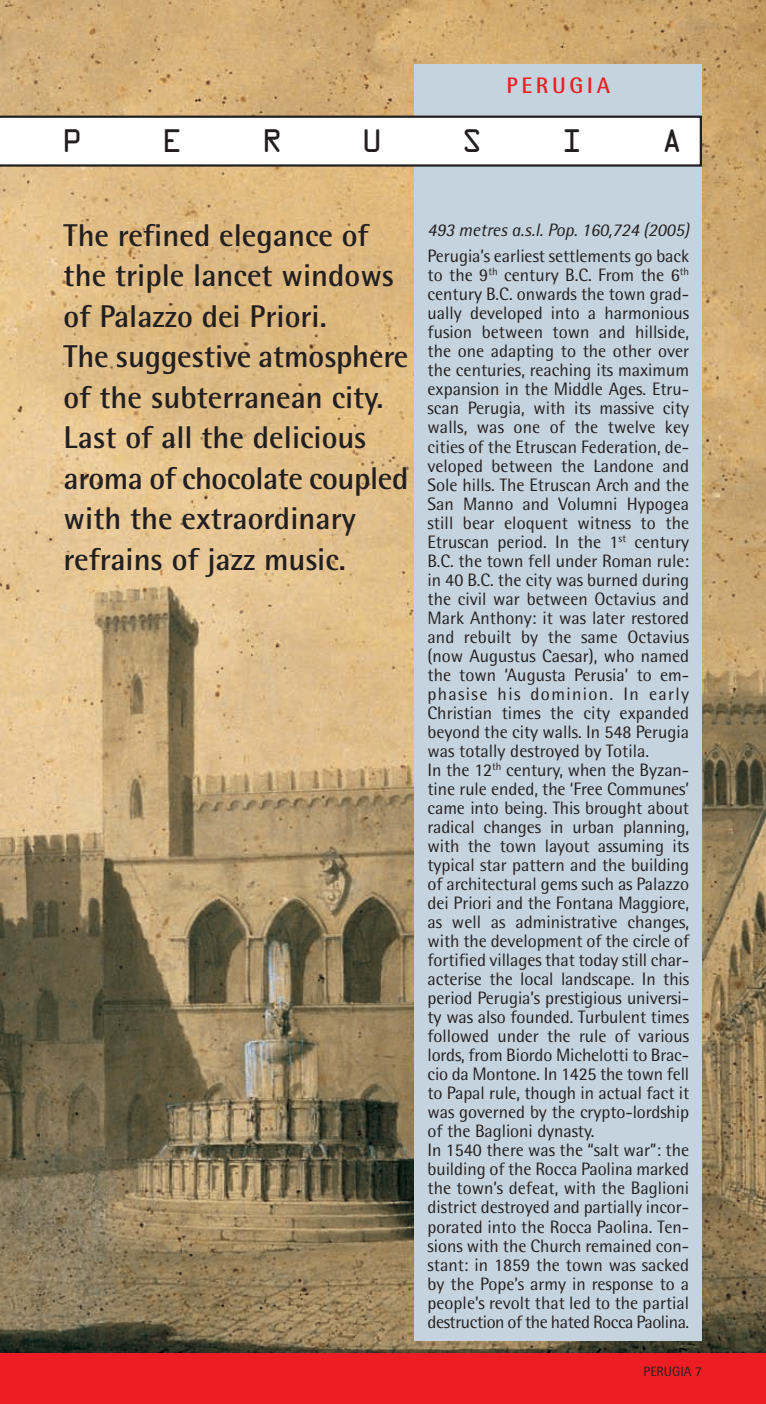
<style>
.page{position:relative;width:766px;height:1404px;background:#fff}
.page>*{position:absolute;margin:0;border:0;box-sizing:border-box;transform-origin:0 0}
.t1{font:700 31.5px/40.5px "Rotis Semi Sans";color:#231f20}
.t2{font:29.25px "OCRA Alternate";color:#231f20}
.t3{font:700 22.5px "Rotis Semi Sans";letter-spacing:.16em;color:#ee1d23}
.t4{font:18px/19.1px "Rotis Semi Sans";color:#231f20}
.t5{font:italic 18px "Rotis Semi Sans";color:#231f20}
.t6{font:13.5px "Rotis Semi Sans";color:#231f20}
</style>
<div class="page">
<img style="left:0;top:0;width:765px;height:1353px">
<div style="left:0;top:1353px;width:765px;height:50px;background:#ee1d23"></div>
<div style="left:414px;top:64px;width:287px;height:1276px;background:#c4d3dd"></div>
<svg style="left:0;top:116px;width:701px;height:51px"></svg>
<p class="t3" style="left:506px;top:77px;width:105px">PERUGIA</p>
<h2 class="t2" style="left:62px;top:130px;width:23px">P</h2>
<h2 class="t2" style="left:162px;top:130px;width:23px">E</h2>
<h2 class="t2" style="left:262px;top:130px;width:23px">R</h2>
<h2 class="t2" style="left:361px;top:130px;width:23px">U</h2>
<h2 class="t2" style="left:461px;top:130px;width:23px">S</h2>
<h2 class="t2" style="left:561px;top:130px;width:23px">I</h2>
<h2 class="t2" style="left:661px;top:130px;width:23px">A</h2>
<h1 class="t1" style="left:64px;top:218px;width:346px">The refined elegance of the triple lancet windows of Palazzo dei Priori.<br>The suggestive atmosphere of the subterranean city.<br>Last of all the delicious aroma of chocolate coupled with the extraordinary refrains of jazz music.</h1>
<p class="t5" style="left:427px;top:223px;width:263px">493 metres a.s.l. Pop. 160,724 (2005)</p>
<p class="t4" style="left:427px;top:248px;width:263px">Perugia’s earliest settlements go back to the 9<sup>th</sup> century B.C. From the 6<sup>th </sup>century B.C. onwards the town grad&shy;ually developed into a harmonious fusion between town and hillside, the one adapting to the other over the centuries, reaching its maximum expansion in the Middle Ages. Etru&shy;scan Perugia, with its massive city walls, was one of the twelve key cities of the Etruscan Federation, de&shy;veloped between the Landone and Sole hills. The Etruscan Arch and the San Manno and Volumni Hypogea still bear eloquent witness to the Etruscan period. In the 1<sup>st</sup> century B.C. the town fell under Roman rule: in 40 B.C. the city was burned during the civil war between Octavius and Mark Anthony: it was later restored and rebuilt by the same Octavius (now Augustus Caesar), who named the town ‘Augusta Perusia’ to em&shy;phasise his dominion. In early Christian times the city expanded beyond the city walls. In 548 Perugia was totally destroyed by Totila.<br>In the 12<sup>th</sup> century, when the Byzan&shy;tine rule ended, the ‘Free Communes’ came into being. This brought about radical changes in urban planning, with the town layout assuming its typical star pattern and the building of architectural gems such as Palazzo dei Priori and the Fontana Maggiore, as well as administrative changes, with the development of the circle of fortified villages that today still char&shy;acterise the local landscape. In this period Perugia’s prestigious universi&shy;ty was also founded. Turbulent times followed under the rule of various lords, from Biordo Michelotti to Brac&shy;cio da Montone. In 1425 the town fell to Papal rule, though in actual fact it was governed by the crypto-lordship of the Baglioni dynasty.<br>In 1540 there was the “salt war”: the building of the Rocca Paolina marked the town’s defeat, with the Baglioni district destroyed and partially incor&shy;porated into the Rocca Paolina. Ten&shy;sions with the Church remained con&shy;stant: in 1859 the town was sacked by the Pope’s army in response to a people’s revolt that led to the partial destruction of the hated Rocca Paolina.</p>
<p class="t6" style="left:643px;top:1365px;width:60px">PERUGIA 7</p>
</div>
